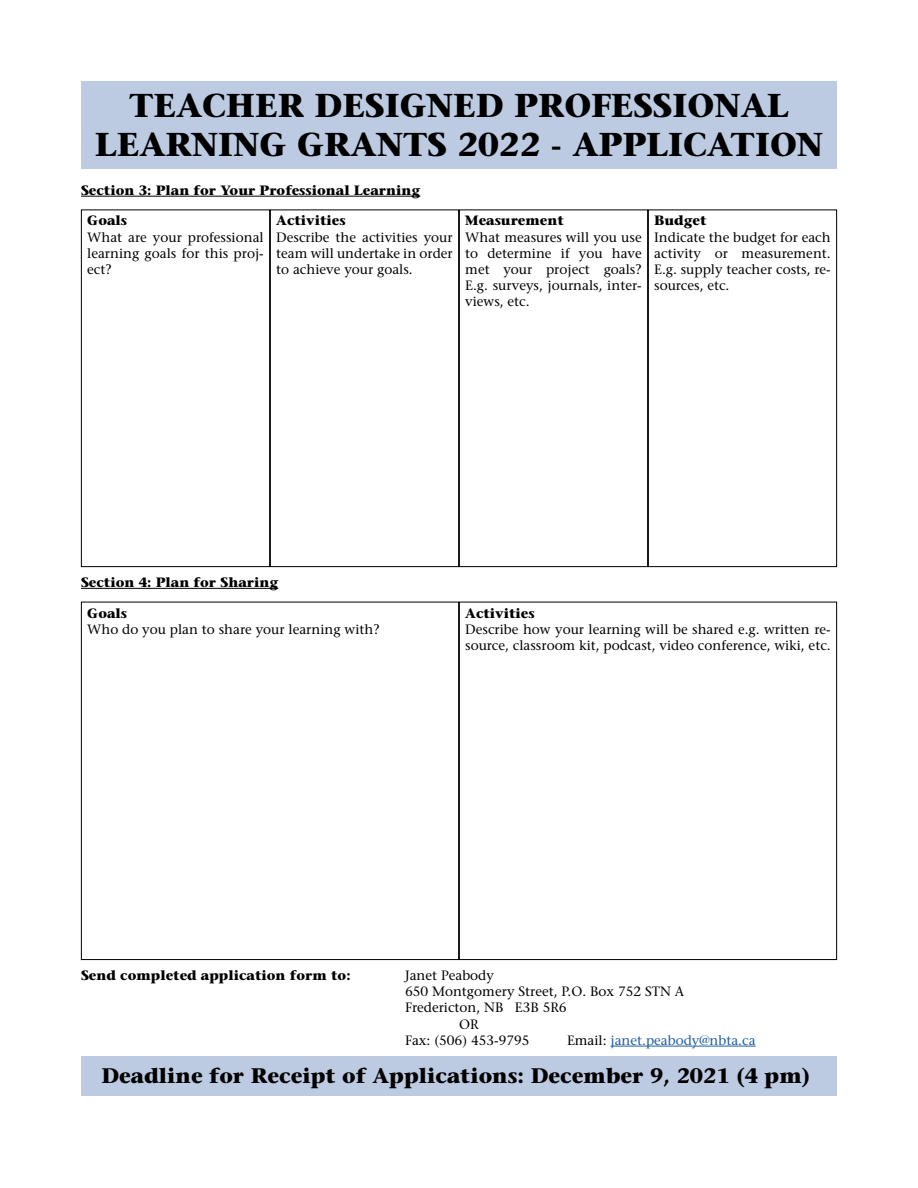
<style>
.page{position:relative;width:918px;height:1188px;background:#fff}
.page>*{position:absolute;margin:0;border:0;box-sizing:border-box;transform-origin:0 0}
.t1{font:700 33px/39.6px "Stone Serif";color:#000;text-align:center}
.t2{font:700 21px "Stone Serif";color:#000}
.t3{font:13.5px/16.2px "Stone Serif";color:#000;text-align:justify}
.t4{font:700 13.5px "Stone Serif";color:#000}
.t5{font:13.5px "Stone Serif";color:#215e9e}
.s1{color:#000}
</style>
<div class="page">
<div style="left:81px;top:1056px;width:756px;height:40px;background:#bdcbe2"></div>
<div style="left:81px;top:81px;width:756px;height:87px;background:#bdcbe2"></div>
<hr style="left:81px;top:196px;width:339px;height:1px;background:#000">
<div style="left:81px;top:210px;width:189px;height:357px;border:1px solid #000"></div>
<div style="left:270px;top:210px;width:189px;height:357px;border:1px solid #000"></div>
<div style="left:459px;top:210px;width:189px;height:357px;border:1px solid #000"></div>
<div style="left:648px;top:210px;width:189px;height:357px;border:1px solid #000"></div>
<hr style="left:81px;top:588px;width:197px;height:1px;background:#000">
<div style="left:81px;top:602px;width:378px;height:358px;border:1px solid #000"></div>
<div style="left:459px;top:602px;width:378px;height:358px;border:1px solid #000"></div>
<hr style="left:611px;top:1046px;width:145px;height:1px;background:#215e9e">
<h1 class="t1" style="left:95px;top:85px;width:730px">TEACHER DESIGNED PROFESSIONAL<br>LEARNING GRANTS 2022 - APPLICATION</h1>
<p class="t4" style="left:81px;top:182px;width:341px">Section 3: Plan for Your Professional Learning</p>
<p class="t4" style="left:87px;top:212px;width:41px">Goals</p>
<p class="t3" style="left:87px;top:229px;width:178px">What are your professional learning goals for this proj&shy;ect?</p>
<p class="t4" style="left:276px;top:212px;width:71px">Activities</p>
<p class="t3" style="left:276px;top:229px;width:178px">Describe the activities your team will undertake in order to achieve your goals.</p>
<p class="t4" style="left:654px;top:212px;width:54px">Budget</p>
<p class="t3" style="left:654px;top:229px;width:178px">Indicate the budget for each activity or measurement.<br>E.g. supply teacher costs, re&shy;sources, etc.</p>
<p class="t4" style="left:465px;top:212px;width:100px">Measurement</p>
<p class="t3" style="left:465px;top:229px;width:178px">What measures will you use to determine if you have met your project goals?<br>E.g. surveys, journals, inter&shy;views, etc.</p>
<p class="t4" style="left:81px;top:574px;width:199px">Section 4: Plan for Sharing</p>
<p class="t4" style="left:87px;top:604px;width:41px">Goals</p>
<p class="t3" style="left:87px;top:621px;width:294px">Who do you plan to share your learning with?</p>
<p class="t4" style="left:465px;top:604px;width:71px">Activities</p>
<p class="t3" style="left:465px;top:621px;width:367px">Describe how your learning will be shared e.g. written re&shy;source, classroom kit, podcast, video conference, wiki, etc.</p>
<p class="t4" style="left:81px;top:967px;width:271px">Send completed application form to:</p>
<p class="t3" style="left:405px;top:967px;width:90px">Janet Peabody</p>
<p class="t3" style="left:405px;top:983px;width:281px">650 Montgomery Street, P.O. Box 752 STN A</p>
<p class="t3" style="left:405px;top:1000px;width:163px">Fredericton, NB E3B 5R6</p>
<p class="t3" style="left:459px;top:1016px;width:21px">OR</p>
<p class="t3" style="left:405px;top:1032px;width:126px">Fax: (506) 453-9795</p>
<p class="t5" style="left:567px;top:1032px;width:190px"><span class="s1">Email:</span> janet.peabody@nbta.ca</p>
<h2 class="t2" style="left:101px;top:1062px;width:711px">Deadline for Receipt of Applications: December 9, 2021 (4 pm)</h2>
</div>
